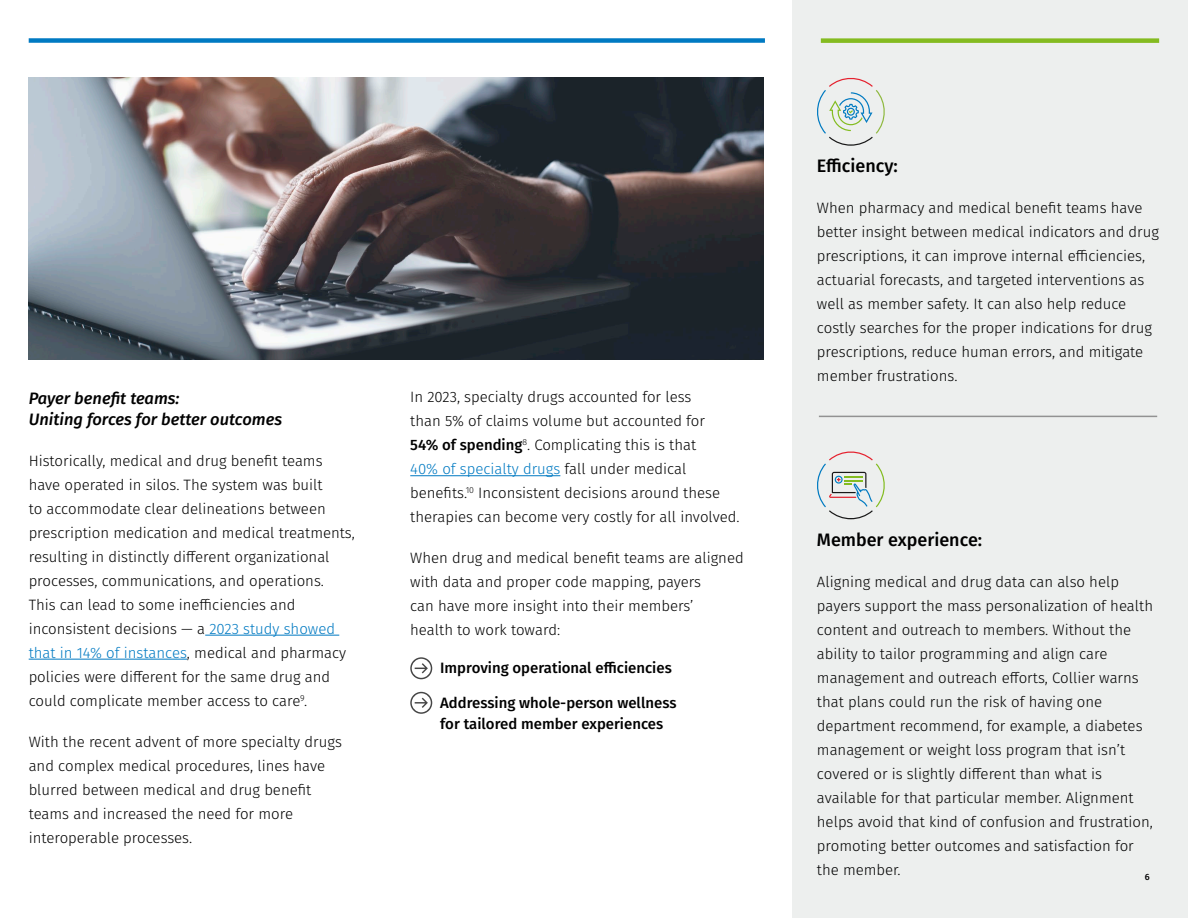
<style>
.page{position:relative;width:1188px;height:918px;background:#fff}
.page>*{position:absolute;margin:0;border:0;box-sizing:border-box;transform-origin:0 0}
.Text-_paragraph_body_-_10_16{font:500 18px "Fira Sans";color:#000}
.Subhead_2_-_10_14_Semi_Italic_-_small{font:italic 500 16.5px/21px "Fira Sans";color:#000}
.Text-_paragraph_body_-_10_16-2{font:300 15px/24px "Fira Sans";color:#000}
.Arrow_list_10_14{font:500 15px/21px "Fira Sans";color:#000}
.t1{font:500 9px "Fira Sans";color:#000}
.s1{color:#007ac2}
.s2{font-weight:500}
</style>
<div class="page">
<div style="left:793px;top:0;width:395px;height:918px;background:#edefee"></div>
<div style="left:821px;top:38px;width:338px;height:5px;background:#84bb20"></div>
<hr style="left:205px;top:635px;width:134px;height:1px;background:#007ac2">
<hr style="left:29px;top:659px;width:158px;height:1px;background:#007ac2">
<svg style="left:817px;top:451px;width:68px;height:69px"></svg>
<hr style="left:410px;top:475px;width:150px;height:1px;background:#007ac2">
<svg style="left:410px;top:657px;width:22px;height:22px"></svg>
<svg style="left:410px;top:692px;width:22px;height:22px"></svg>
<img style="left:29px;top:78px;width:734px;height:282px">
<hr style="left:819px;top:416px;width:338px;height:1px;background:#929292">
<div style="left:29px;top:38px;width:736px;height:5px;background:#007ac2"></div>
<svg style="left:817px;top:78px;width:68px;height:68px"></svg>
<p class="Subhead_2_-_10_14_Semi_Italic_-_small" style="left:29px;top:387px;width:255px">Payer benefit teams:<br>Uniting forces for better outcomes</p>
<p class="Text-_paragraph_body_-_10_16-2" style="left:29px;top:448px;width:328px">Historically, medical and drug benefit teams have operated in silos. The system was built<br>to accommodate clear delineations between prescription medication and medical treatments, resulting in distinctly different organizational processes, communications, and operations.<br>This can lead to some inefficiencies and inconsistent decisions — a <span class="s1">2023 study showed that in 14% of instances</span>, medical and pharmacy policies were different for the same drug and could complicate member access to care<sup>9</sup>.</p>
<p class="Text-_paragraph_body_-_10_16-2" style="left:29px;top:729px;width:315px">With the recent advent of more specialty drugs and complex medical procedures, lines have blurred between medical and drug benefit teams and increased the need for more interoperable processes.</p>
<p class="Text-_paragraph_body_-_10_16-2" style="left:410px;top:385px;width:331px">In 2023, specialty drugs accounted for less<br>than 5% of claims volume but accounted for<br><span class="s2">54% of spending</span><sup>8</sup>. Complicating this is that<br><span class="s1">40% of specialty drugs</span> fall under medical benefits.<sup>10</sup> Inconsistent decisions around these therapies can become very costly for all involved.</p>
<p class="Text-_paragraph_body_-_10_16-2" style="left:410px;top:546px;width:335px">When drug and medical benefit teams are aligned with data and proper code mapping, payers<br>can have more insight into their members’<br>health to work toward:</p>
<p class="Arrow_list_10_14" style="left:440px;top:657px;width:233px">Improving operational efficiencies</p>
<p class="Arrow_list_10_14" style="left:440px;top:691px;width:238px">Addressing whole-person wellness for tailored member experiences</p>
<p class="Text-_paragraph_body_-_10_16" style="left:817px;top:152px;width:82px">Efficiency:</p>
<p class="Text-_paragraph_body_-_10_16-2" style="left:817px;top:196px;width:344px">When pharmacy and medical benefit teams have better insight between medical indicators and drug prescriptions, it can improve internal efficiencies, actuarial forecasts, and targeted interventions as well as member safety. It can also help reduce costly searches for the proper indications for drug prescriptions, reduce human errors, and mitigate member frustrations.</p>
<p class="Text-_paragraph_body_-_10_16" style="left:817px;top:525px;width:167px">Member experience:</p>
<p class="Text-_paragraph_body_-_10_16-2" style="left:817px;top:570px;width:338px">Aligning medical and drug data can also help payers support the mass personalization of health content and outreach to members. Without the ability to tailor programming and align care management and outreach efforts, Collier warns that plans could run the risk of having one department recommend, for example, a diabetes management or weight loss program that isn’t covered or is slightly different than what is available for that particular member. Alignment helps avoid that kind of confusion and frustration, promoting better outcomes and satisfaction for the member.</p>
<p class="t1" style="left:1145px;top:869px;width:6px">6</p>
</div>
